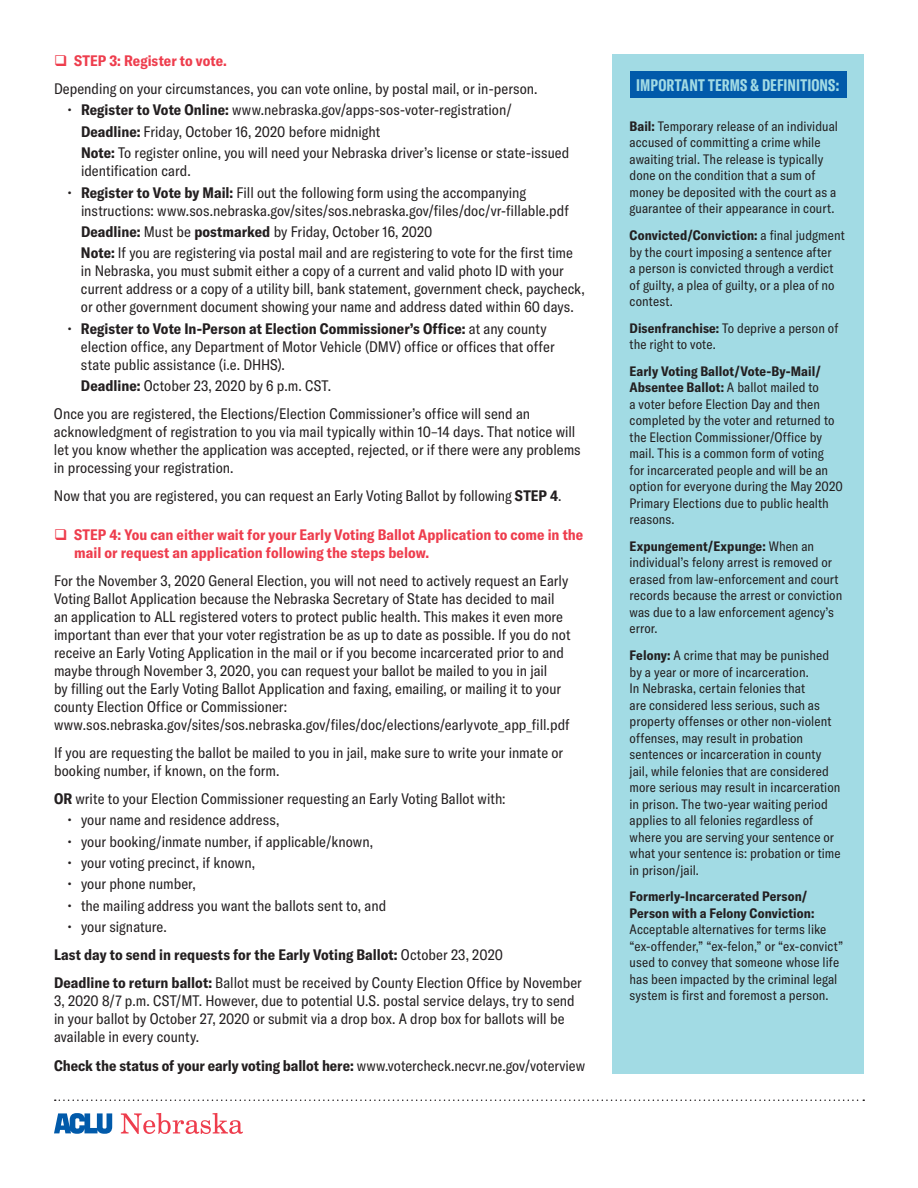
<style>
.page{position:relative;width:918px;height:1188px;background:#fff}
.page>*{position:absolute;margin:0;border:0;box-sizing:border-box;transform-origin:0 0}
.t1{font:700 extra-condensed 16.5px "GT America";letter-spacing:.01em;color:#a2dbe4}
.t2{font:condensed 15px/18px "GT America";color:#231f20}
.t3{font:700 condensed 15px/18px "GT America";letter-spacing:.005em;color:#ee3d4d}
.t4{font:700 condensed 15px "GT America";letter-spacing:-.005em;color:#231f20}
.t5{font:condensed 13.5px/16.5px "GT America";letter-spacing:.005em;color:#231f20}
.t6{font:700 condensed 13.5px/16.5px "GT America";letter-spacing:.005em;color:#231f20}
.s1{color:#ee3d4d}
.s2{font-weight:700;color:#ee3d4d}
.s3{font-weight:700}
.s4{font-weight:400}
</style>
<div class="page">
<svg style="left:121px;top:1113px;width:122px;height:21px"></svg>
<svg style="left:54px;top:1113px;width:58px;height:21px"></svg>
<svg style="left:55px;top:1100px;width:809px;height:1px"></svg>
<div style="left:612px;top:54px;width:252px;height:1019px;background:#a2dbe4"></div>
<div style="left:630px;top:71px;width:216px;height:27px;background:#015aaa"></div>
<p class="t2" style="left:54px;top:47px;width:485px;line-height:28.2px"><span class="s1">❑</span> <span class="s2">STEP 3: Register to vote.<br></span>Depending on your circumstances, you can vote online, by postal mail, or in-person.</p>
<p class="t2" style="left:81px;top:100px;width:490px;line-height:21.3px;text-indent:-14px">• <span class="s3">Register to Vote Online:</span> www.nebraska.gov/apps-sos-voter-registration/<br><span class="s3">Deadline:</span> Friday, October 16, 2020 before midnight<br><span class="s3">Note:</span> To register online, you will need your Nebraska driver’s license or state-issued</p>
<p class="t2" style="left:81px;top:162px;width:111px">identification card.</p>
<p class="t2" style="left:81px;top:183px;width:489px;text-indent:-14px">• <span class="s3">Register to Vote by Mail:</span> Fill out the following form using the accompanying instructions: www.sos.nebraska.gov/sites/sos.nebraska.gov/files/doc/vr-fillable.pdf</p>
<p class="t2" style="left:81px;top:221px;width:493px;line-height:21.3px"><span class="s3">Deadline:</span> Must be <span class="s3">postmarked</span> by Friday, October 16, 2020<br><span class="s3">Note:</span> If you are registering via postal mail and are registering to vote for the first time</p>
<p class="t2" style="left:81px;top:262px;width:505px">in Nebraska, you must submit either a copy of a current and valid photo ID with your current address or a copy of a utility bill, bank statement, government check, paycheck, or other government document showing your name and address dated within 60 days.</p>
<p class="t2" style="left:81px;top:320px;width:475px;text-indent:-14px">• <span class="s3">Register to Vote In-Person at Election Commissioner’s Office:</span> at any county election office, any Department of Motor Vehicle (DMV) office or offices that offer state public assistance (i.e. DHHS).</p>
<p class="t2" style="left:54px;top:372px;width:478px;line-height:28.2px;text-indent:27px"><span class="s3">Deadline:</span> October 23, 2020 by 6 p.m. CST.<br>Once you are registered, the Elections/Election Commissioner’s office will send an</p>
<p class="t2" style="left:54px;top:423px;width:528px">acknowledgment of registration to you via mail typically within 10–14 days. That notice will let you know whether the application was accepted, rejected, or if there were any problems in processing your registration.</p>
<p class="t2" style="left:54px;top:487px;width:509px">Now that you are registered, you can request an Early Voting Ballot by following <span class="s3">STEP 4</span>.</p>
<p class="t3" style="left:74px;top:525px;width:511px;text-indent:-20px">❑ STEP 4: You can either wait for your Early Voting Ballot Application to come in the mail or request an application following the steps below.</p>
<p class="t2" style="left:54px;top:572px;width:518px">For the November 3, 2020 General Election, you will not need to actively request an Early Voting Ballot Application because the Nebraska Secretary of State has decided to mail an application to ALL registered voters to protect public health. This makes it even more important than ever that your voter registration be as up to date as possible. If you do not receive an Early Voting Application in the mail or if you become incarcerated prior to and maybe through November 3, 2020, you can request your ballot be mailed to you in jail<br>by filling out the Early Voting Ballot Application and faxing, emailing, or mailing it to your county Election Office or Commissioner: www.sos.nebraska.gov/sites/sos.nebraska.gov/files/doc/elections/earlyvote_app_fill.pdf</p>
<p class="t2" style="left:54px;top:744px;width:511px">If you are requesting the ballot be mailed to you in jail, make sure to write your inmate or booking number, if known, on the form.</p>
<p class="t2" style="left:54px;top:790px;width:453px"><span class="s3">OR</span> write to your Election Commissioner requesting an Early Voting Ballot with:</p>
<p class="t2" style="left:68px;top:811px;width:214px">• your name and residence address,</p>
<p class="t2" style="left:68px;top:833px;width:307px">• your booking/inmate number, if applicable/known,</p>
<p class="t2" style="left:68px;top:854px;width:189px">• your voting precinct, if known,</p>
<p class="t2" style="left:68px;top:875px;width:130px">• your phone number,</p>
<p class="t2" style="left:68px;top:897px;width:320px">• the mailing address you want the ballots sent to, and</p>
<p class="t2" style="left:54px;top:913px;width:529px;line-height:28.2px;text-indent:14px">• your signature.<br><span class="s3">Last day to send in requests for the Early Voting Ballot:</span> October 23, 2020<br><span class="s3">Deadline to return ballot:</span> Ballot must be received by County Election Office by November</p>
<p class="t2" style="left:54px;top:992px;width:522px">3, 2020 8/7 p.m. CST/MT. However, due to potential U.S. postal service delays, try to send in your ballot by October 27, 2020 or submit via a drop box. A drop box for ballots will be available in every county.</p>
<p class="t4" style="left:54px;top:1056px;width:533px">Check the status of your early voting ballot here: <span class="s4">www.votercheck.necvr.ne.gov/voterview</span></p>
<p class="t1" style="left:636px;top:75px;width:204px">IMPORTANT TERMS &amp; DEFINITIONS:</p>
<p class="t5" style="left:630px;top:118px;width:210px"><span class="s3">Bail:</span> Temporary release of an individual accused of committing a crime while awaiting trial. The release is typically done on the condition that a sum of money be deposited with the court as a guarantee of their appearance in court.</p>
<p class="t5" style="left:630px;top:227px;width:217px"><span class="s3">Convicted/Conviction:</span> a final judgment by the court imposing a sentence after<br>a person is convicted through a verdict of guilty, a plea of guilty, or a plea of no contest.</p>
<p class="t5" style="left:630px;top:320px;width:210px"><span class="s3">Disenfranchise:</span> To deprive a person of the right to vote.</p>
<p class="t5" style="left:630px;top:363px;width:215px"><span class="s3">Early Voting Ballot/Vote-By-Mail/ Absentee Ballot:</span> A ballot mailed to<br>a voter before Election Day and then completed by the voter and returned to the Election Commissioner/Office by mail. This is a common form of voting<br>for incarcerated people and will be an option for everyone during the May 2020<br>Primary Elections due to public health reasons.</p>
<p class="t5" style="left:630px;top:538px;width:214px"><span class="s3">Expungement/Expunge:</span> When an individual’s felony arrest is removed or erased from law-enforcement and court records because the arrest or conviction was due to a law enforcement agency’s error.</p>
<p class="t5" style="left:630px;top:647px;width:213px"><span class="s3">Felony:</span> A crime that may be punished by a year or more of incarceration.<br>In Nebraska, certain felonies that<br>are considered less serious, such as property offenses or other non-violent offenses, may result in probation sentences or incarceration in county jail, while felonies that are considered more serious may result in incarceration in prison. The two-year waiting period applies to all felonies regardless of where you are serving your sentence or what your sentence is: probation or time in prison/jail.</p>
<p class="t6" style="left:630px;top:888px;width:186px">Formerly-Incarcerated Person/<br>Person with a Felony Conviction:</p>
<p class="t5" style="left:630px;top:921px;width:215px">Acceptable alternatives for terms like “ex-offender,” “ex-felon,” or “ex-convict” used to convey that someone whose life has been impacted by the criminal legal system is first and foremost a person.</p>
</div>
